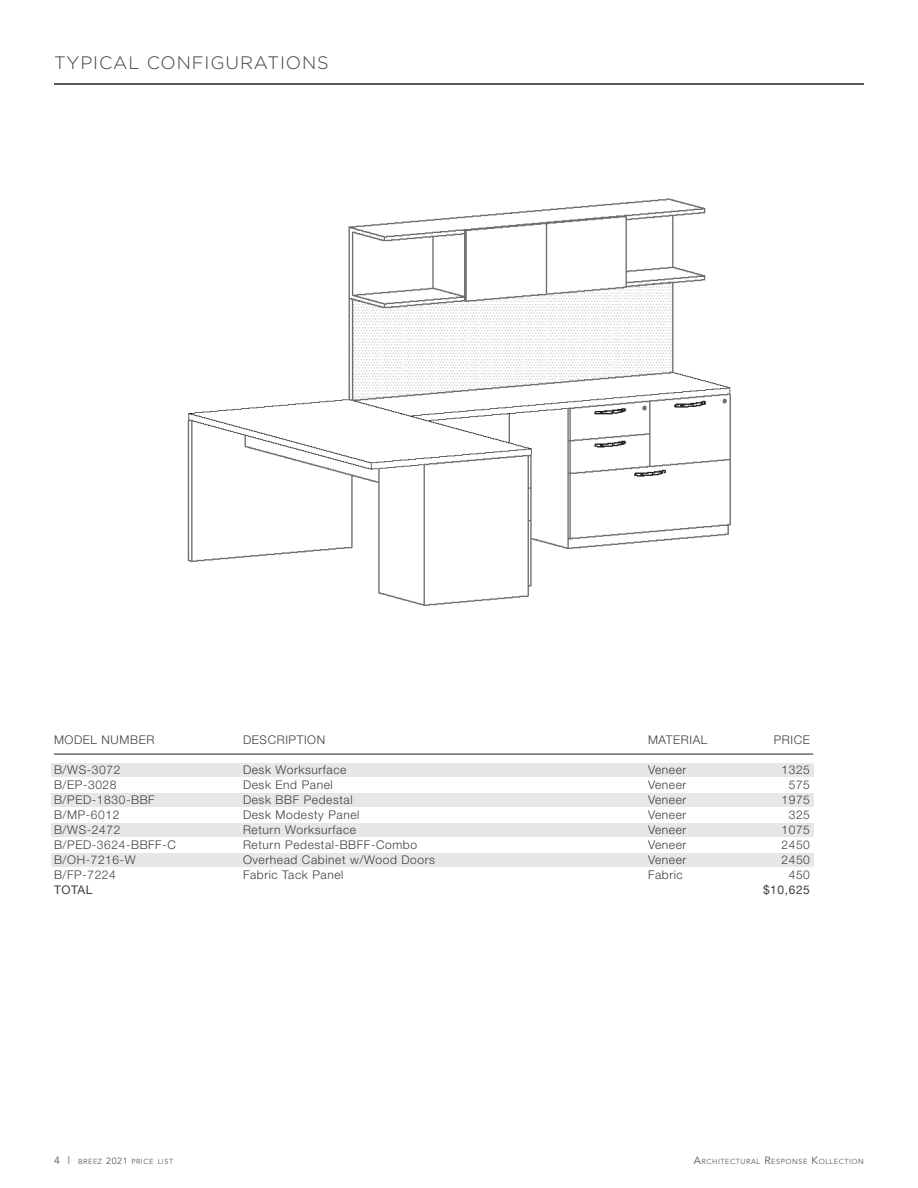
<style>
.page{position:relative;width:918px;height:1188px;background:#fff}
.page>*{position:absolute;margin:0;border:0;box-sizing:border-box;transform-origin:0 0}
.t1{font:300 18px "Gotham";letter-spacing:.05em;color:#3e3e3f}
.t2{font:300 12px "Helvetica Neue";letter-spacing:.05em;color:#3e3e3f}
.t3{font:300 12px "Helvetica Neue LT Std";letter-spacing:.05em;color:#3e3e3f}
.t4{font:12px "Helvetica Neue";letter-spacing:.05em;color:#3e3e3f}
.t5{font:7.35px "Avenir";letter-spacing:.07em;color:#57585a}
.s1{font-size:10.5px}
.s2{font-size:9px}
</style>
<div class="page">
<hr style="left:54px;top:83px;width:810px;height:2px;background:#231f20">
<div style="left:51px;top:794px;width:762px;height:13px;background:#e6e7e9"></div>
<div style="left:51px;top:824px;width:762px;height:13px;background:#e6e7e9"></div>
<div style="left:51px;top:854px;width:762px;height:13px;background:#e6e7e9"></div>
<div style="left:51px;top:764px;width:762px;height:13px;background:#e6e7e9"></div>
<img style="left:187px;top:198px;width:544px;height:408px">
<hr style="left:54px;top:754px;width:759px;height:1px;background:#231f20">
<h1 class="t1" style="left:54px;top:51px;width:276px">TYPICAL CONFIGURATIONS</h1>
<p class="t3" style="left:54px;top:733px;width:102px">MODEL NUMBER</p>
<p class="t3" style="left:243px;top:733px;width:84px">DESCRIPTION</p>
<p class="t3" style="left:648px;top:733px;width:61px">MATERIAL</p>
<p class="t3" style="left:774px;top:733px;width:38px">PRICE</p>
<p class="t2" style="left:54px;top:763px;width:68px">B/WS-3072</p>
<p class="t2" style="left:243px;top:763px;width:105px">Desk Worksurface</p>
<p class="t2" style="left:648px;top:763px;width:40px">Veneer</p>
<p class="t2" style="left:782px;top:763px;width:30px">1325</p>
<p class="t2" style="left:54px;top:778px;width:64px">B/EP-3028</p>
<p class="t2" style="left:243px;top:778px;width:91px">Desk End Panel</p>
<p class="t2" style="left:648px;top:778px;width:40px">Veneer</p>
<p class="t2" style="left:789px;top:778px;width:23px">575</p>
<p class="t2" style="left:54px;top:793px;width:102px">B/PED-1830-BBF</p>
<p class="t2" style="left:243px;top:793px;width:111px">Desk BBF Pedestal</p>
<p class="t2" style="left:648px;top:793px;width:40px">Veneer</p>
<p class="t2" style="left:782px;top:793px;width:30px">1975</p>
<p class="t2" style="left:54px;top:808px;width:67px">B/MP-6012</p>
<p class="t2" style="left:243px;top:808px;width:118px">Desk Modesty Panel</p>
<p class="t2" style="left:648px;top:808px;width:40px">Veneer</p>
<p class="t2" style="left:789px;top:808px;width:23px">325</p>
<p class="t2" style="left:54px;top:823px;width:68px">B/WS-2472</p>
<p class="t2" style="left:243px;top:823px;width:115px">Return Worksurface</p>
<p class="t2" style="left:648px;top:823px;width:40px">Veneer</p>
<p class="t2" style="left:782px;top:823px;width:30px">1075</p>
<p class="t2" style="left:54px;top:838px;width:123px">B/PED-3624-BBFF-C</p>
<p class="t2" style="left:243px;top:838px;width:176px">Return Pedestal-BBFF-Combo</p>
<p class="t2" style="left:648px;top:838px;width:40px">Veneer</p>
<p class="t2" style="left:782px;top:838px;width:30px">2450</p>
<p class="t2" style="left:54px;top:853px;width:83px">B/OH-7216-W</p>
<p class="t2" style="left:243px;top:853px;width:193px">Overhead Cabinet w/Wood Doors</p>
<p class="t2" style="left:648px;top:853px;width:40px">Veneer</p>
<p class="t2" style="left:782px;top:853px;width:30px">2450</p>
<p class="t2" style="left:54px;top:868px;width:63px">B/FP-7224</p>
<p class="t2" style="left:243px;top:868px;width:102px">Fabric Tack Panel</p>
<p class="t2" style="left:648px;top:868px;width:36px">Fabric</p>
<p class="t2" style="left:789px;top:868px;width:23px">450</p>
<p class="t4" style="left:54px;top:883px;width:40px">TOTAL</p>
<p class="t4" style="left:763px;top:883px;width:48px">$10,625</p>
<p class="t5" style="left:54px;top:1157px;width:121px"><span class="s1">4 |</span> BREEZ <span class="s2">2021</span> PRICE LIST</p>
<p class="t5" style="left:694px;top:1157px;width:172px"><span class="s1">A</span>RCHITECTURAL <span class="s1">R</span>ESPONSE <span class="s1">K</span>OLLECTION</p>
</div>
